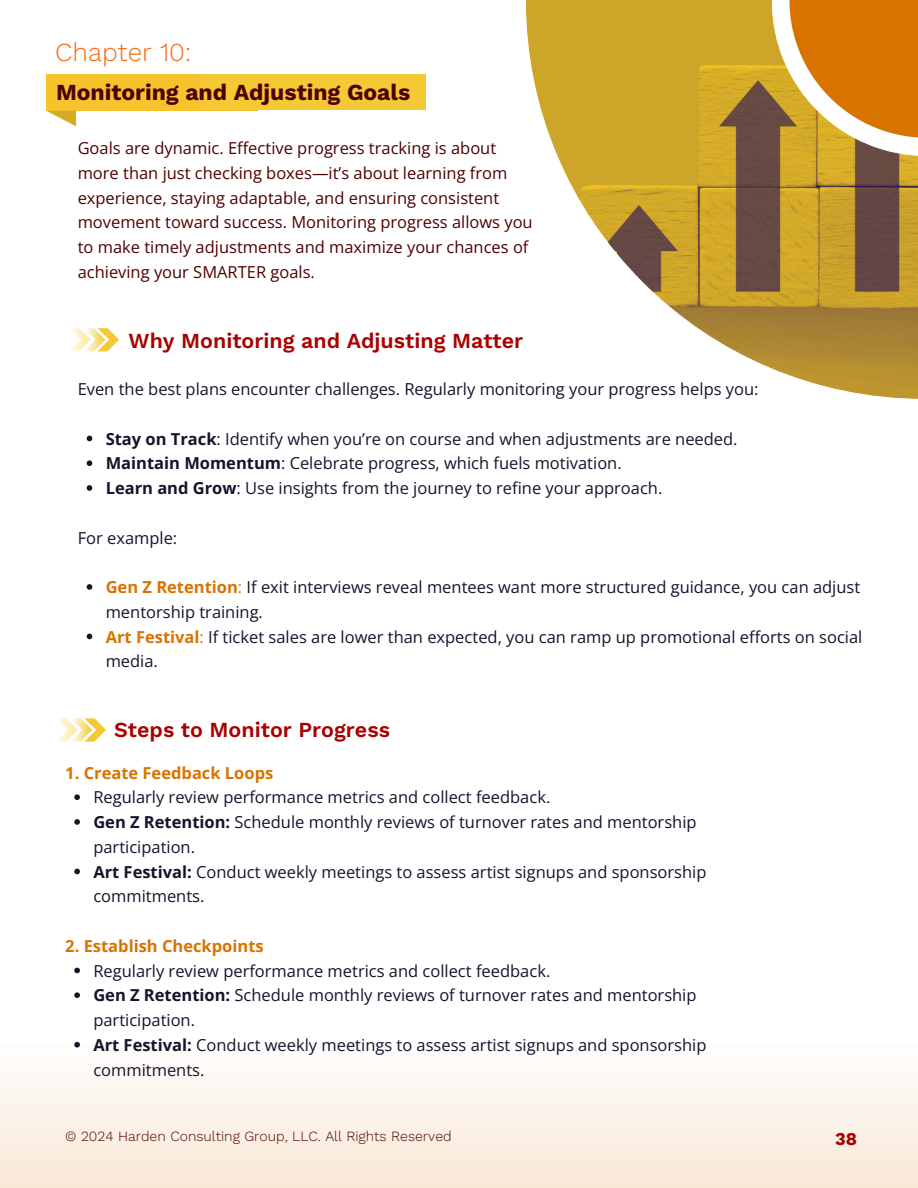
<style>
.page{position:relative;width:918px;height:1188px;background:#fff}
.page>*{position:absolute;margin:0;border:0;box-sizing:border-box;transform-origin:0 0}
.t1{font:300 25.95px "Work Sans";color:#f66b0e}
.t2{font:700 22.95px "Work Sans";color:#500001}
.t3{font:600 21.45px "Work Sans";color:#a80000}
.t4{font:700 18px "Work Sans";color:#a80000}
.t5{font:16.5px/24.8px "Open Sans";color:#18122b}
.t6{font:16.5px/24.8px "Open Sans";color:#500001}
.t7{font:700 16.5px "Open Sans";color:#d87300}
.t8{font:300 14.1px "Work Sans";color:#500001}
.s1{font-weight:700}
.s2{font-weight:700;color:#d87300}
.s3{color:#d87300}
</style>
<div class="page">
<div style="left:0;top:1045px;width:918px;height:143px;background:linear-gradient(to bottom,#fefefd,#f8e8d6)"></div>
<svg style="left:525px;top:0;width:393px;height:400px"></svg>
<svg style="left:789px;top:0;width:129px;height:138px;background:#dc8b27"></svg>
<div style="left:46px;top:74px;width:211px;height:37px;background:#f5c42c"></div>
<svg style="left:47px;top:111px;width:29px;height:15px"></svg>
<div style="left:201px;top:74px;width:225px;height:36px;background:#f4c933"></div>
<svg style="left:71px;top:328px;width:48px;height:23px"></svg>
<svg style="left:58px;top:718px;width:48px;height:24px"></svg>
<svg style="left:87px;top:436px;width:5px;height:5px"></svg>
<svg style="left:87px;top:460px;width:5px;height:6px"></svg>
<svg style="left:87px;top:485px;width:5px;height:6px"></svg>
<svg style="left:87px;top:584px;width:5px;height:6px"></svg>
<svg style="left:87px;top:634px;width:5px;height:5px"></svg>
<svg style="left:74px;top:794px;width:6px;height:6px"></svg>
<svg style="left:74px;top:819px;width:6px;height:6px"></svg>
<svg style="left:74px;top:869px;width:6px;height:5px"></svg>
<svg style="left:74px;top:968px;width:6px;height:5px"></svg>
<svg style="left:74px;top:992px;width:6px;height:6px"></svg>
<svg style="left:74px;top:1042px;width:6px;height:6px"></svg>
<h4 class="t1" style="left:55px;top:37px;width:138px">Chapter 10:</h4>
<p class="t2" style="left:56px;top:79px;width:356px">Monitoring and Adjusting Goals</p>
<p class="t6" style="left:78px;top:135px;width:457px">Goals are dynamic. Effective progress tracking is about more than just checking boxes—it’s about learning from experience, staying adaptable, and ensuring consistent movement toward success. Monitoring progress allows you to make timely adjustments and maximize your chances of achieving your SMARTER goals.</p>
<p class="t3" style="left:129px;top:328px;width:396px">Why Monitoring and Adjusting Matter</p>
<h1 class="t5" style="left:78px;top:376px;width:682px">Even the best plans encounter challenges. Regularly monitoring your progress helps you:</h1>
<p class="t5" style="left:106px;top:426px;width:633px"><span class="s1">Stay on Track</span>: Identify when you’re on course and when adjustments are needed.</p>
<h2 class="t5" style="left:106px;top:451px;width:517px"><span class="s1">Maintain Momentum</span>: Celebrate progress, which fuels motivation.</h2>
<h4 class="t5" style="left:106px;top:475px;width:558px"><span class="s1">Learn and Grow</span>: Use insights from the journey to refine your approach.</h4>
<p class="t5" style="left:78px;top:525px;width:101px">For example:</p>
<h2 class="t5" style="left:106px;top:574px;width:756px"><span class="s2">Gen Z Retention</span><span class="s3">:</span> If exit interviews reveal mentees want more structured guidance, you can adjust mentorship training.</h2>
<h4 class="t5" style="left:106px;top:624px;width:758px"><span class="s2">Art Festival</span><span class="s3">:</span> If ticket sales are lower than expected, you can ramp up promotional efforts on social media.</h4>
<p class="t3" style="left:114px;top:717px;width:277px">Steps to Monitor Progress</p>
<p class="t7" style="left:65px;top:761px;width:209px">1. Create Feedback Loops</p>
<h2 class="t5" style="left:93px;top:785px;width:458px">Regularly review performance metrics and collect feedback.</h2>
<p class="t5" style="left:93px;top:809px;width:605px"><span class="s1">Gen Z Retention:</span> Schedule monthly reviews of turnover rates and mentorship participation.</p>
<p class="t5" style="left:93px;top:859px;width:615px"><span class="s1">Art Festival:</span> Conduct weekly meetings to assess artist signups and sponsorship commitments.</p>
<p class="t7" style="left:65px;top:934px;width:200px">2. Establish Checkpoints</p>
<p class="t5" style="left:93px;top:958px;width:458px">Regularly review performance metrics and collect feedback.</p>
<p class="t5" style="left:93px;top:983px;width:605px"><span class="s1">Gen Z Retention:</span> Schedule monthly reviews of turnover rates and mentorship participation.</p>
<p class="t5" style="left:93px;top:1032px;width:615px"><span class="s1">Art Festival:</span> Conduct weekly meetings to assess artist signups and sponsorship commitments.</p>
<p class="t8" style="left:65px;top:1128px;width:388px">© 2024 Harden Consulting Group, LLC. All Rights Reserved</p>
<p class="t4" style="left:835px;top:1129px;width:23px">38</p>
</div>
